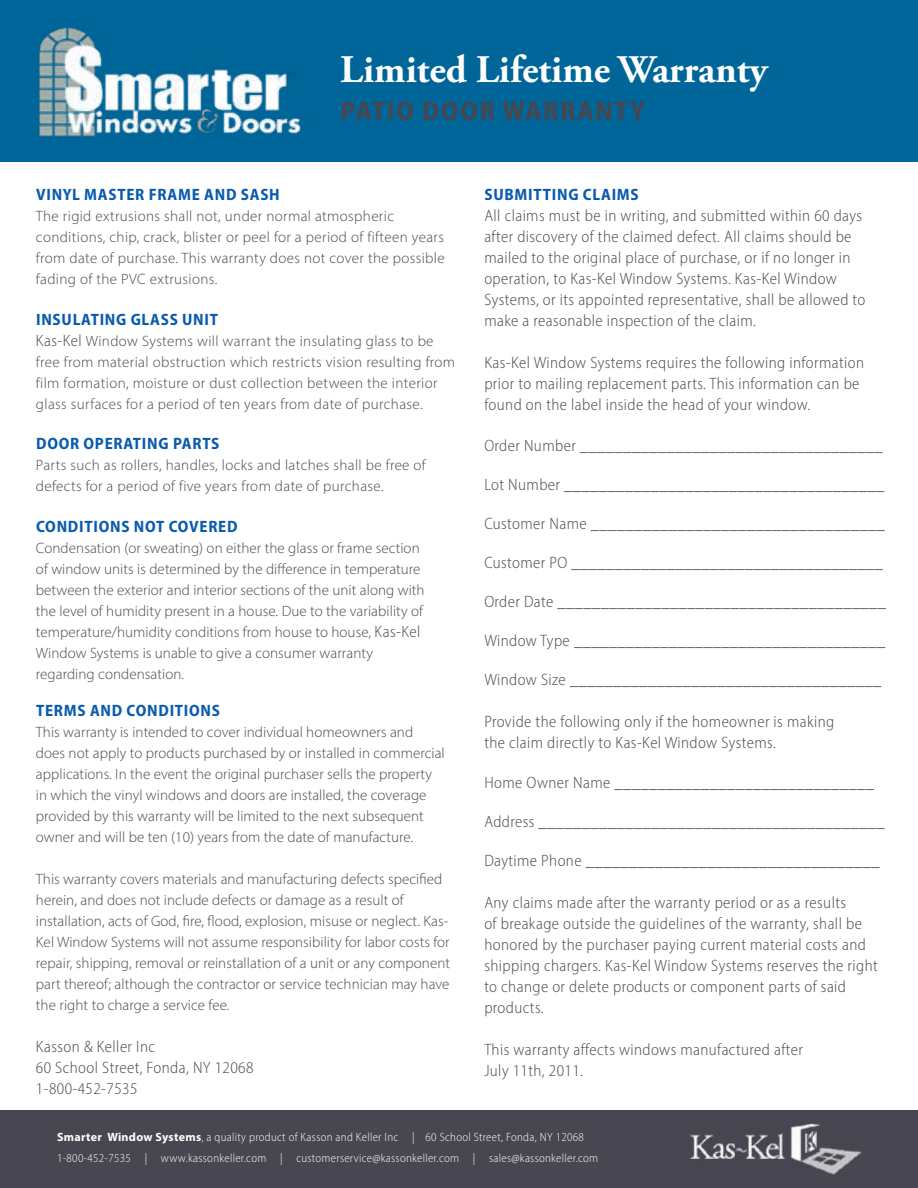
<style>
.page{position:relative;width:918px;height:1188px;background:#fff}
.page>*{position:absolute;margin:0;border:0;box-sizing:border-box;transform-origin:0 0}
.t1{font:700 39px "Adobe Garamond Pro";color:#fff}
.t2{font:700 semi-condensed 27px "Myriad Pro";letter-spacing:.07em;color:#474651}
.t3{font:300 semi-condensed 16.5px/21px "Myriad Pro";letter-spacing:.025em;color:#474651}
.t4{font:700 semi-condensed 16.5px "Myriad Pro";letter-spacing:.045em;color:#0a5bad}
.t5{font:300 15px/21px "Myriad Pro";letter-spacing:.005em;color:#474651}
.t6{font:300 15px/21px "Myriad Pro";letter-spacing:.025em;color:#474651}
.t7{font:300 semi-condensed 12px/21px "Myriad Pro";letter-spacing:.025em;color:#fff}
.s1{font-stretch:semi-condensed;font-size:16.5px}
.s2{font-weight:700;font-stretch:normal}
</style>
<div class="page">
<div style="left:0;top:1110px;width:918px;height:78px;background:#474651"></div>
<img style="left:690px;top:1123px;width:172px;height:52px">
<div style="left:0;top:0;width:918px;height:162px;background:#069"></div>
<img style="left:38px;top:27px;width:263px;height:111px">
<h1 class="t1" style="left:340px;top:47px;width:429px">Limited Lifetime Warranty</h1>
<h2 class="t2" style="left:341px;top:94px;width:306px">PATIO DOOR WARRANTY</h2>
<p class="t4" style="left:36px;top:184px;width:245px">VINYL MASTER FRAME AND SASH</p>
<p class="t6" style="left:36px;top:205px;width:410px">The rigid extrusions shall not, under normal atmospheric conditions, chip, crack, blister or peel for a period of fifteen years from date of purchase. This warranty does not cover the possible fading of the PVC extrusions.</p>
<p class="t4" style="left:36px;top:308px;width:184px">INSULATING GLASS UNIT</p>
<p class="t6" style="left:36px;top:330px;width:421px"><span class="s1">Kas-Kel</span> Window Systems will warrant the insulating glass to be free from material obstruction which restricts vision resulting from film formation, moisture or dust collection between the interior glass surfaces for a period of ten years from date of purchase.</p>
<p class="t4" style="left:36px;top:433px;width:185px">DOOR OPERATING PARTS</p>
<p class="t6" style="left:36px;top:454px;width:391px">Parts such as rollers, handles, locks and latches shall be free of defects for a period of five years from date of purchase.</p>
<p class="t4" style="left:36px;top:515px;width:203px">CONDITIONS NOT COVERED</p>
<p class="t5" style="left:36px;top:537px;width:390px">Condensation (or sweating) on either the glass or frame section of window units is determined by the difference in temperature between the exterior and interior sections of the unit along with the level of humidity present in a house. Due to the variability of temperature/humidity conditions from house to house, <span class="s1">Kas-Kel </span>Window Systems is unable to give a consumer warranty regarding condensation.</p>
<p class="t4" style="left:36px;top:700px;width:185px">TERMS AND CONDITIONS</p>
<p class="t5" style="left:36px;top:721px;width:410px">This warranty is intended to cover individual homeowners and does not apply to products purchased by or installed in commercial applications. In the event the original purchaser sells the property in which the vinyl windows and doors are installed, the coverage provided by this warranty will be limited to the next subsequent owner and will be ten (10) years from the date of manufacture.</p>
<p class="t5" style="left:36px;top:868px;width:416px">This warranty covers materials and manufacturing defects specified herein, and does not include defects or damage as a result of installation, acts of God, fire, flood, explosion, misuse or neglect. Kas-Kel Window Systems will not assume responsibility for labor costs for repair, shipping, removal or reinstallation of a unit or any component part thereof; although the contractor or service technician may have the right to charge a service fee.</p>
<p class="t3" style="left:36px;top:1036px;width:219px">Kasson &amp; Keller Inc<br>60 School Street, Fonda, NY 12068<br>1-800-452-7535</p>
<p class="t4" style="left:485px;top:184px;width:156px">SUBMITTING CLAIMS</p>
<p class="t3" style="left:484px;top:205px;width:383px">All claims must be in writing, and submitted within 60 days after discovery of the claimed defect. All claims should be mailed to the original place of purchase, or if no longer in operation, to Kas-Kel Window Systems. Kas-Kel Window Systems, or its appointed representative, shall be allowed to make a reasonable inspection of the claim.</p>
<p class="t3" style="left:484px;top:352px;width:381px">Kas-Kel Window Systems requires the following information prior to mailing replacement parts. This information can be found on the label inside the head of your window.</p>
<p class="t3" style="left:484px;top:435px;width:400px">Order Number ___________________________________</p>
<p class="t3" style="left:484px;top:474px;width:401px">Lot Number _____________________________________</p>
<p class="t3" style="left:484px;top:513px;width:402px">Customer Name __________________________________</p>
<p class="t3" style="left:484px;top:552px;width:400px">Customer PO ____________________________________</p>
<p class="t3" style="left:484px;top:591px;width:403px">Order Date ______________________________________</p>
<p class="t3" style="left:484px;top:630px;width:403px">Window Type ____________________________________</p>
<p class="t3" style="left:484px;top:669px;width:398px">Window Size ____________________________________</p>
<p class="t3" style="left:484px;top:711px;width:351px">Provide the following only if the homeowner is making the claim directly to Kas-Kel Window Systems.</p>
<p class="t3" style="left:484px;top:772px;width:391px">Home Owner Name ______________________________</p>
<p class="t3" style="left:484px;top:811px;width:402px">Address ________________________________________</p>
<p class="t3" style="left:484px;top:850px;width:397px">Daytime Phone __________________________________</p>
<p class="t3" style="left:484px;top:892px;width:395px">Any claims made after the warranty period or as a results<br>of breakage outside the guidelines of the warranty, shall be honored by the purchaser paying current material costs and shipping chargers. Kas-Kel Window Systems reserves the right to change or delete products or component parts of said products.</p>
<p class="t3" style="left:484px;top:1039px;width:320px">This warranty affects windows manufactured after<br>July 11th, 2011.</p>
<p class="t7" style="left:57px;top:1126px;width:543px"><span class="s2">Smarter Window Systems</span>, a quality product of Kasson and Keller Inc | 60 School Street, Fonda, NY 12068<br>1-800-452-7535 | www.kassonkeller.com | customerservice@kassonkeller.com | sales@kassonkeller.com</p>
</div>
